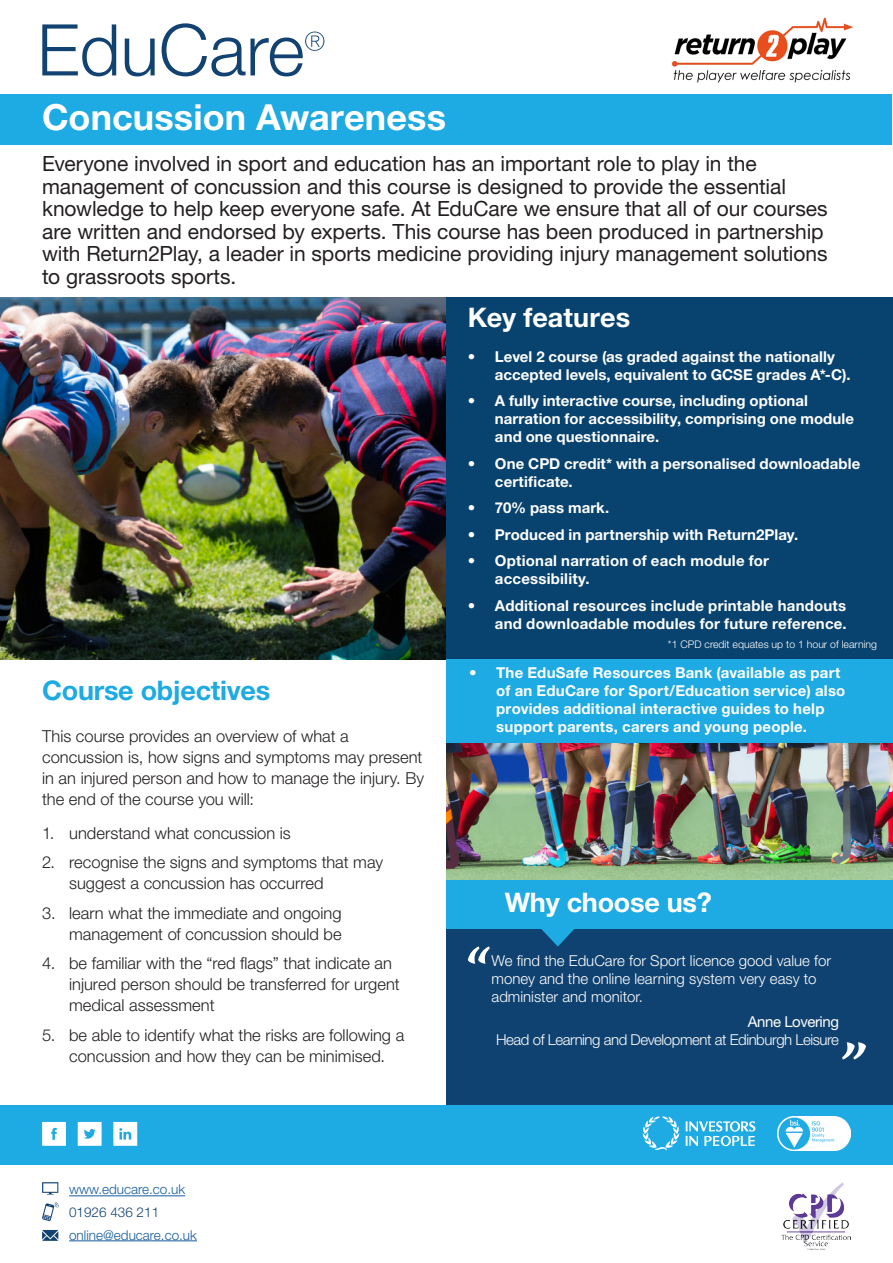
<style>
.page{position:relative;width:893px;height:1263px;background:#fff}
.page>*{position:absolute;margin:0;border:0;box-sizing:border-box;transform-origin:0 0}
.t1{font:700 36px "Helvetica Neue LT Pro";color:#fff}
.t2{font:700 27px "Helvetica Neue LT Pro";letter-spacing:-.01em;color:#fff}
.t3{font:700 27px "Helvetica Neue LT Pro";letter-spacing:-.01em;color:#1eaae2}
.t4{font:21px/22.5px "Helvetica Neue LT Pro";letter-spacing:-.005em;color:#231f20}
.t5{font:300 16.5px/21px "Helvetica Neue LT Pro";color:#231f20}
.t6{font:700 15px/18px "Helvetica Neue LT Pro";letter-spacing:.01em;color:#fff}
.t7{font:300 15px/18px "Helvetica Neue LT Pro";color:#fff}
.t8{font:300 15px "Helvetica Neue LT Pro";letter-spacing:-.03em;color:#fff}
.t9{font:15px "Helvetica Neue LT Pro";letter-spacing:-.03em;color:#fff}
.t10{font:300 13.5px "Helvetica Neue LT Pro";color:#175d9e}
.t11{font:300 13.5px "Helvetica Neue LT Pro";color:#124271}
.t12{font:300 10.5px "Helvetica Neue LT Pro";color:#fff}
</style>
<div class="page">
<div style="left:1px;top:94px;width:891px;height:51px;background:#1eaae2"></div>
<svg style="left:42px;top:24px;width:74px;height:52px"></svg>
<svg style="left:125px;top:39px;width:30px;height:37px"></svg>
<svg style="left:162px;top:23px;width:162px;height:53px"></svg>
<img style="left:0;top:298px;width:447px;height:361px">
<div style="left:447px;top:298px;width:446px;height:361px;background:#08426e"></div>
<img style="left:447px;top:743px;width:446px;height:137px">
<div style="left:447px;top:927px;width:446px;height:178px;background:#0f4270"></div>
<svg style="left:468px;top:946px;width:22px;height:18px"></svg>
<div style="left:447px;top:880px;width:446px;height:49px;background:#1eaae2"></div>
<svg style="left:541px;top:929px;width:33px;height:17px"></svg>
<svg style="left:842px;top:1042px;width:24px;height:17px"></svg>
<div style="left:0;top:1105px;width:893px;height:60px;background:#1eaae2"></div>
<hr style="left:69px;top:1195px;width:116px;height:1px;background:#175d9e">
<hr style="left:69px;top:1240px;width:128px;height:1px;background:#175d9e">
<svg style="left:42px;top:1230px;width:16px;height:11px"></svg>
<svg style="left:42px;top:1182px;width:16px;height:12px"></svg>
<svg style="left:42px;top:1202px;width:17px;height:19px"></svg>
<svg style="left:42px;top:1122px;width:24px;height:24px"></svg>
<svg style="left:78px;top:1122px;width:24px;height:24px"></svg>
<svg style="left:113px;top:1122px;width:24px;height:24px"></svg>
<svg style="left:686px;top:1121px;width:69px;height:25px"></svg>
<svg style="left:642px;top:1116px;width:37px;height:34px"></svg>
<img style="left:777px;top:1116px;width:73px;height:34px">
<img style="left:781px;top:1182px;width:70px;height:67px">
<img style="left:671px;top:17px;width:182px;height:66px">
<div style="left:446px;top:659px;width:447px;height:84px;background:#1eaae2"></div>
<p class="t1" style="left:42px;top:95px;width:405px">Concussion Awareness</p>
<p class="t4" style="left:42px;top:152px;width:787px">Everyone involved in sport and education has an important role to play in the management of concussion and this course is designed to provide the essential knowledge to help keep everyone safe. At EduCare we ensure that all of our courses are written and endorsed by experts. This course has been produced in partnership with Return2Play, a leader in sports medicine providing injury management solutions to grassroots sports.</p>
<p class="t2" style="left:468px;top:300px;width:164px">Key features</p>
<p class="t6" style="left:495px;top:347px;width:357px;text-indent:-27px">• Level 2 course (as graded against the nationally accepted levels, equivalent to GCSE grades A*-C).</p>
<p class="t6" style="left:495px;top:392px;width:361px;text-indent:-27px">• A fully interactive course, including optional narration for accessibility, comprising one module and one questionnaire.</p>
<p class="t6" style="left:495px;top:454px;width:367px;text-indent:-27px">• One CPD credit* with a personalised downloadable certificate.</p>
<p class="t6" style="left:468px;top:499px;width:143px">• 70% pass mark.</p>
<p class="t6" style="left:468px;top:525px;width:332px">• Produced in partnership with Return2Play.</p>
<p class="t6" style="left:495px;top:552px;width:276px;text-indent:-27px">• Optional narration of each module for accessibility.</p>
<p class="t6" style="left:468px;top:596px;width:380px;text-align:right">• Additional resources include printable handouts and downloadable modules for future reference.</p>
<p class="t3" style="left:42px;top:673px;width:230px">Course objectives</p>
<p class="t5" style="left:42px;top:725px;width:384px">This course provides an overview of what a concussion is, how signs and symptoms may present in an injured person and how to manage the injury. By the end of the course you will:</p>
<p class="t5" style="left:42px;top:822px;width:250px">1. understand what concussion is</p>
<p class="t5" style="left:69px;top:851px;width:315px;text-indent:-27px">2. recognise the signs and symptoms that may suggest a concussion has occurred</p>
<p class="t5" style="left:42px;top:902px;width:301px;text-align:right">3. learn what the immediate and ongoing management of concussion should be</p>
<p class="t5" style="left:69px;top:952px;width:332px;text-indent:-27px">4. be familiar with the “red flags” that indicate an injured person should be transferred for urgent medical assessment</p>
<p class="t5" style="left:42px;top:1024px;width:364px;text-align:center">5. be able to identify what the risks are following a concussion and how they can be minimised.</p>
<p class="t12" style="left:668px;top:637px;width:211px">*1 CPD credit equates up to 1 hour of learning</p>
<p class="t6" style="left:496px;top:664px;width:351px;text-indent:-27px">• The EduSafe Resources Bank (available as part of an EduCare for Sport/Education service) also provides additional interactive guides to help support parents, carers and young people.</p>
<p class="t2" style="left:505px;top:886px;width:209px">Why choose us?</p>
<p class="t7" style="left:492px;top:951px;width:341px">We find the EduCare for Sport licence good value for money and the online learning system very easy to administer and monitor.</p>
<p class="t9" style="left:748px;top:1013px;width:93px">Anne Lovering</p>
<p class="t8" style="left:496px;top:1031px;width:344px">Head of Learning and Development at Edinburgh Leisure</p>
<p class="t10" style="left:69px;top:1181px;width:118px">www.educare.co.uk</p>
<p class="t11" style="left:69px;top:1204px;width:92px">01926 436 211</p>
<p class="t10" style="left:69px;top:1226px;width:129px">online@educare.co.uk</p>
</div>
